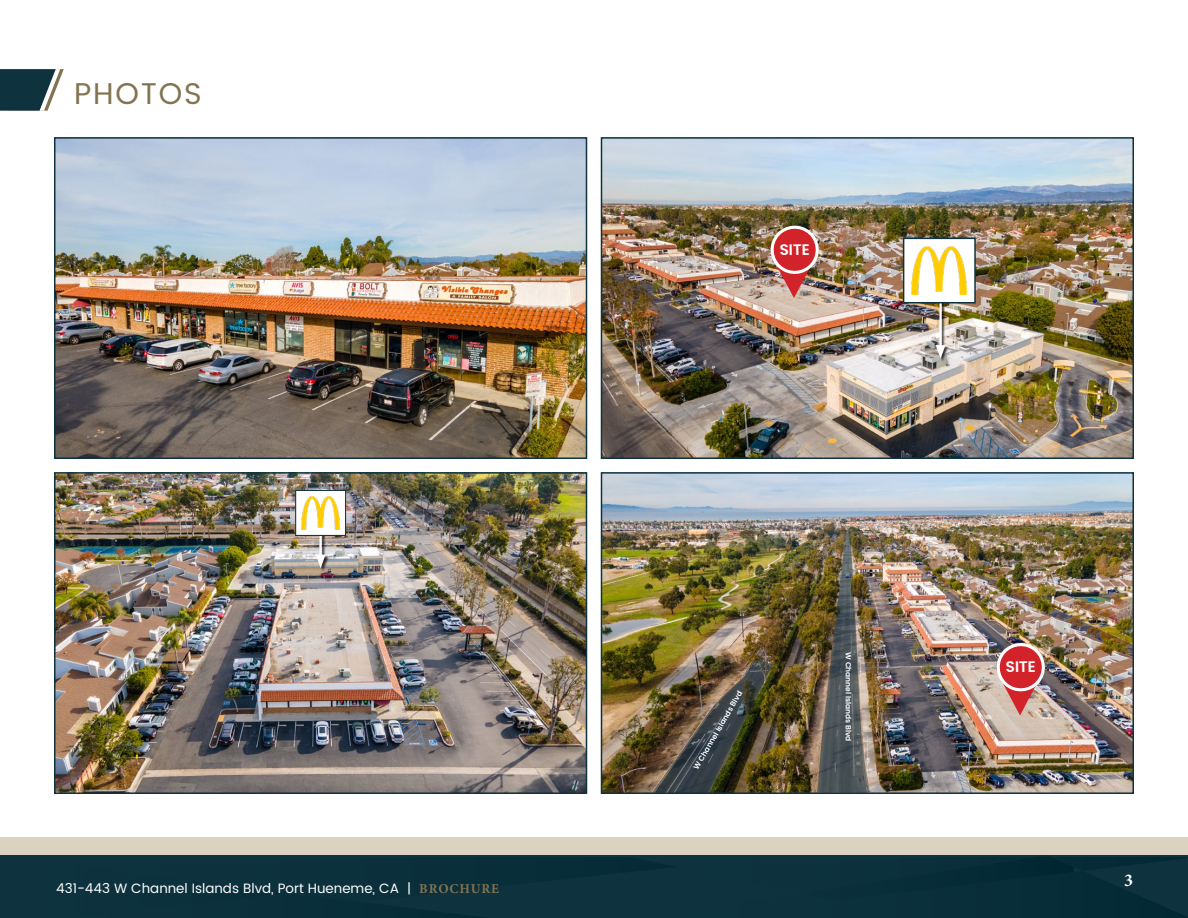
<style>
.page{position:relative;width:1188px;height:918px;background:#fff}
.page>*{position:absolute;margin:0;border:0;box-sizing:border-box;transform-origin:0 0}
.t1{font:30px "Poppins";letter-spacing:.06em;color:#827451}
.t2{font:700 18px "Minion Pro";color:#fff}
.t3{font:600 15.15px "Poppins";color:#fff}
.t4{font:13.5px "Poppins";color:#fff}
.t5{font:600 7.5px "Poppins";color:#fff}
.s1{font-family:"Minion Pro";font-weight:700;color:#827451}
</style>
<div class="page">
<div style="left:0;top:837px;width:1188px;height:81px;background:#0e333e"></div>
<div style="left:0;top:837px;width:1188px;height:18px;background:#dbd3c0"></div>
<svg style="left:0;top:69px;width:64px;height:42px"></svg>
<img style="left:57px;top:140px;width:527px;height:316px">
<div style="left:54px;top:137px;width:533px;height:322px;border:2px solid #0e333f"></div>
<img style="left:604px;top:140px;width:527px;height:316px">
<div style="left:601px;top:137px;width:533px;height:322px;border:2px solid #0e333f"></div>
<img style="left:57px;top:475px;width:527px;height:316px">
<div style="left:54px;top:472px;width:533px;height:322px;border:2px solid #0e333f"></div>
<img style="left:604px;top:475px;width:527px;height:316px">
<div style="left:601px;top:472px;width:533px;height:322px;border:2px solid #0e333f"></div>
<div style="left:936px;top:250px;width:14px;height:113px;background:#000;opacity:.75"></div>
<hr style="left:939px;top:249px;width:3px;height:100px;background:#fff">
<svg style="left:936px;top:345px;width:10px;height:14px"></svg>
<img style="left:765px;top:220px;width:59px;height:79px">
<img style="left:991px;top:638px;width:59px;height:78px">
<div style="left:903px;top:238px;width:73px;height:65px;background:#fff;border:2px solid #0e333e"></div>
<img style="left:912px;top:246px;width:55px;height:49px">
<div style="left:316px;top:524px;width:14px;height:48px;background:#000;opacity:.75"></div>
<hr style="left:320px;top:524px;width:2px;height:35px;background:#fff">
<svg style="left:316px;top:555px;width:10px;height:13px"></svg>
<div style="left:295px;top:490px;width:51px;height:46px;background:#fff;border:1px solid #0e333e"></div>
<img style="left:301px;top:496px;width:39px;height:34px">
<img style="left:818px;top:531px;width:52px;height:261px">
<img style="left:654px;top:659px;width:118px;height:135px">
<h1 class="t1" style="left:74px;top:72px;width:129px">PHOTOS</h1>
<p class="t4" style="left:56px;top:879px;width:444px">431-443 W Channel Islands Blvd, Port Hueneme, CA | <span class="s1">BROCHURE</span></p>
<p class="t3" style="left:779px;top:241px;width:32px;rotate:-1deg">SITE</p>
<p class="t5" style="left:692px;top:767px;width:91px;rotate:-60deg">W Channel Islands Blvd</p>
<p class="t5" style="left:853px;top:652px;width:91px;rotate:90deg">W Channel Islands Blvd</p>
<p class="t3" style="left:1006px;top:658px;width:32px;rotate:-1deg">SITE</p>
<h2 class="t2" style="left:1124px;top:868px;width:10px">3</h2>
</div>
